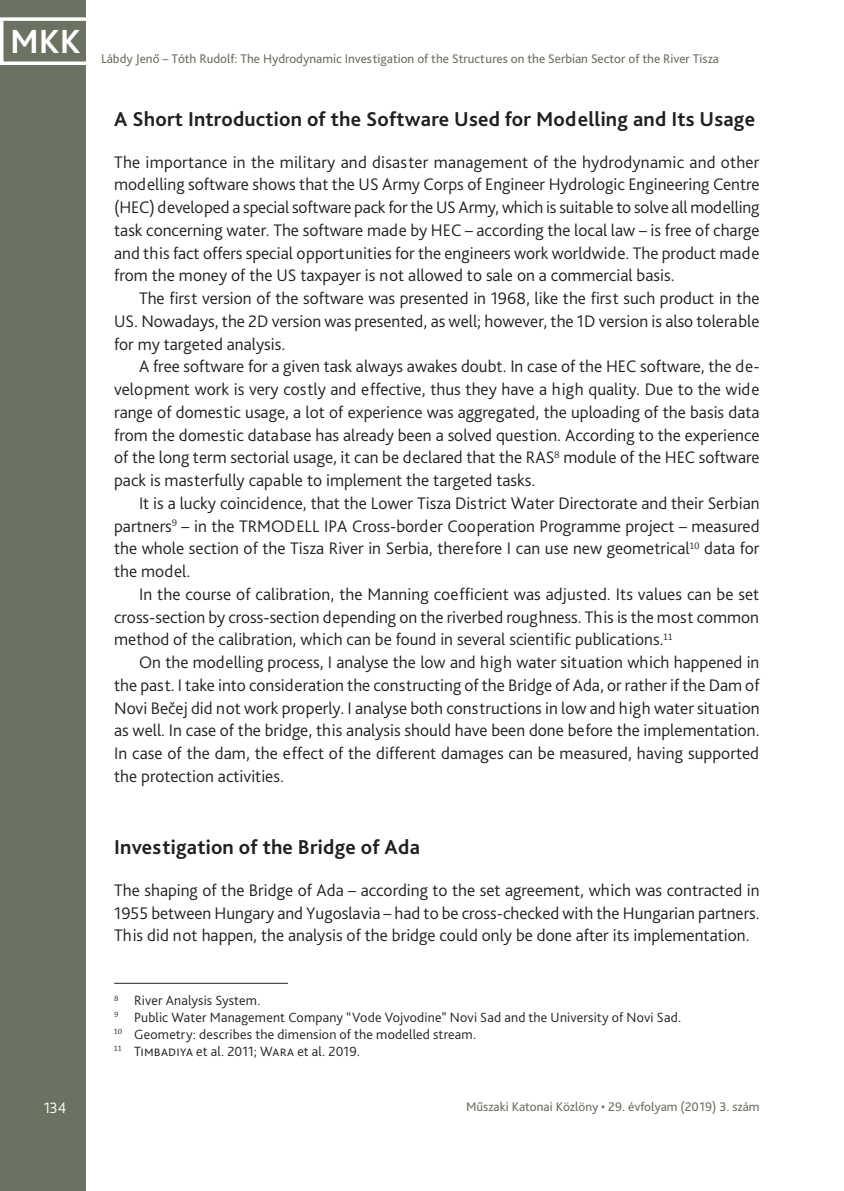
<style>
.page{position:relative;width:844px;height:1191px;background:#fff}
.page>*{position:absolute;margin:0;border:0;box-sizing:border-box;transform-origin:0 0}
.t1{font:700 35px "Bliss Pro";color:#fff}
.Címsor_1{font:700 21px "Bliss Pro";letter-spacing:.01em;color:#231f20}
.Szöveg{font:300 17.5px/22.8px "Bliss Pro";color:#231f20;text-align:justify}
.Szöveg_1st___3_mm{font:300 17.5px/22.8px "Bliss Pro";color:#231f20;text-align:justify}
.t2{font:300 15.75px "Bliss Pro";color:#fff}
.Lábjegyzet{font:300 14px "Bliss Pro";letter-spacing:.01em;color:#231f20}
.t3{font:13.12px "Bliss Pro";color:#6c7261}
</style>
<div class="page">
<div style="left:0;top:0;width:85px;height:1191px;background:#6c7261"></div>
<div style="left:0;top:17px;width:94px;height:48px;border:4px solid #fff"></div>
<hr style="left:114px;top:982px;width:174px;height:1px;background:#231f20">
<h1 class="t1" style="left:10px;top:20px;width:72px">MKK</h1>
<p class="t3" style="left:101px;top:50px;width:619px">Lábdy Jenő – Tóth Rudolf: The Hydrodynamic Investigation of the Structures on the Serbian Sector of the River Tisza</p>
<p class="Címsor_1" style="left:114px;top:105px;width:642px">A Short Introduction of the Software Used for Modelling and Its Usage</p>
<p class="Szöveg_1st___3_mm" style="left:114px;top:150px;width:646px">The importance in the military and disaster management of the hydrodynamic and other modelling software shows that the US Army Corps of Engineer Hydrologic Engineering Centre (HEC) developed a special software pack for the US Army, which is suitable to solve all modelling task concerning water. The software made by HEC – according the local law – is free of charge and this fact offers special opportunities for the engineers work worldwide. The product made from the money of the US taxpayer is not allowed to sale on a commercial basis.</p>
<p class="Szöveg" style="left:114px;top:286px;width:646px;text-indent:25px">The first version of the software was presented in 1968, like the first such product in the US. Nowadays, the 2D version was presented, as well; however, the 1D version is also tolerable for my targeted analysis.</p>
<p class="Szöveg" style="left:114px;top:355px;width:646px;text-indent:25px">A free software for a given task always awakes doubt. In case of the HEC software, the de&shy;velopment work is very costly and effective, thus they have a high quality. Due to the wide range of domestic usage, a lot of experience was aggregated, the uploading of the basis data from the domestic database has already been a solved question. According to the experience of the long term sectorial usage, it can be declared that the RAS<sup>8</sup> module of the HEC software pack is masterfully capable to implement the targeted tasks.</p>
<p class="Szöveg" style="left:114px;top:491px;width:646px;text-indent:25px">It is a lucky coincidence, that the Lower Tisza District Water Directorate and their Serbian partners<sup>9</sup> – in the TRMODELL IPA Cross-border Cooperation Programme project – measured the whole section of the Tisza River in Serbia, therefore I can use new geometrical<sup>10</sup> data for the model.</p>
<p class="Szöveg" style="left:114px;top:582px;width:646px;text-indent:25px">In the course of calibration, the Manning coefficient was adjusted. Its values can be set cross-section by cross-section depending on the riverbed roughness. This is the most common method of the calibration, which can be found in several scientific publications.<sup>11</sup></p>
<p class="Szöveg" style="left:114px;top:650px;width:646px;text-indent:25px">On the modelling process, I analyse the low and high water situation which happened in the past. I take into consideration the constructing of the Bridge of Ada, or rather if the Dam of Novi Bečej did not work properly. I analyse both constructions in low and high water situation as well. In case of the bridge, this analysis should have been done before the implementation.<br>In case of the dam, the effect of the different damages can be measured, having supported the protection activities.</p>
<p class="Címsor_1" style="left:114px;top:833px;width:307px">Investigation of the Bridge of Ada</p>
<p class="Szöveg_1st___3_mm" style="left:114px;top:878px;width:646px">The shaping of the Bridge of Ada – according to the set agreement, which was contracted in 1955 between Hungary and Yugoslavia – had to be cross-checked with the Hungarian partners.<br>This did not happen, the analysis of the bridge could only be done after its implementation.</p>
<p class="Lábjegyzet" style="left:114px;top:992px;width:148px"><sup>8</sup> River Analysis System.</p>
<p class="Lábjegyzet" style="left:114px;top:1008px;width:568px"><sup>9</sup> Public Water Management Company “Vode Vojvodine” Novi Sad and the University of Novi Sad.</p>
<p class="Lábjegyzet" style="left:114px;top:1025px;width:363px"><sup>10</sup> Geometry: describes the dimension of the modelled stream.</p>
<p class="Lábjegyzet" style="left:114px;top:1042px;width:247px"><sup>11</sup> Timbadiya et al. 2011; Wara et al. 2019.</p>
<p class="t2" style="left:44px;top:1098px;width:24px">134</p>
<p class="t3" style="left:466px;top:1098px;width:295px">Műszaki Katonai Közlöny • 29. évfolyam (2019) 3. szám</p>
</div>
